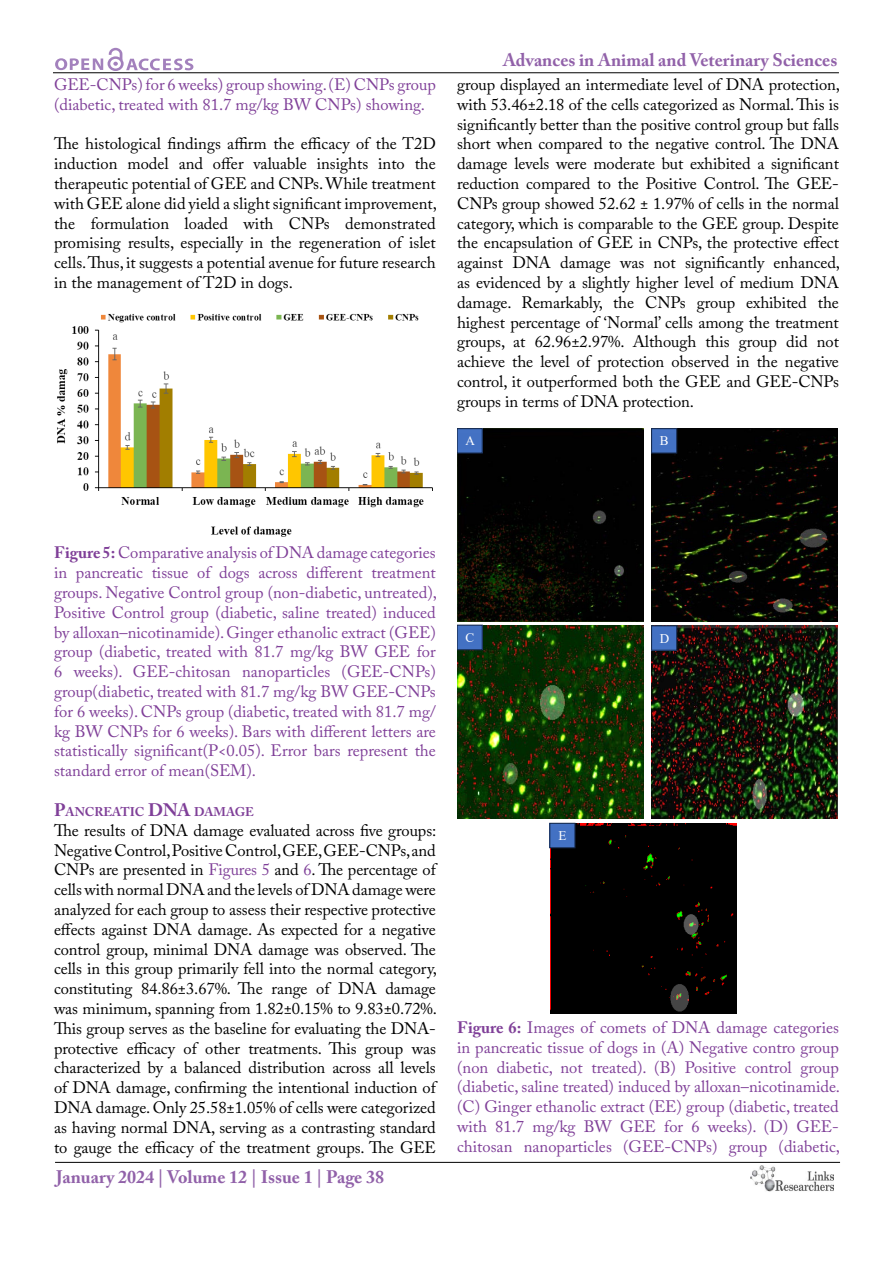
<style>
.page{position:relative;width:893px;height:1263px;background:#fff}
.page>*{position:absolute;margin:0;border:0;box-sizing:border-box;transform-origin:0 0}
.t1{font:700 18px "Adobe Caslon Pro";color:#9161a9}
.t2{font:16.5px/19.8px "Adobe Caslon Pro";letter-spacing:-.005em;color:#000;text-align:justify}
.t3{font:16.5px/19.8px "Adobe Caslon Pro";color:#7f3f98;text-align:justify}
.t4{font:13.2px "Times New Roman";color:#fff}
.t5{font:700 12.6px "Adobe Caslon Pro";color:#7f3f98}
.s1{font-weight:700}
.s2{font-size:18px}
.s3{color:#7f3f98}
</style>
<div class="page">
<hr style="left:53px;top:72px;width:786px;height:1px;background:#000">
<hr style="left:55px;top:1162px;width:785px;height:1px;background:#000">
<svg style="left:55px;top:48px;width:138px;height:23px"></svg>
<img style="left:750px;top:1166px;width:83px;height:26px">
<img style="left:57px;top:313px;width:376px;height:224px">
<img style="left:457px;top:428px;width:187px;height:193px">
<img style="left:651px;top:428px;width:186px;height:193px">
<img style="left:457px;top:625px;width:187px;height:193px">
<img style="left:651px;top:625px;width:186px;height:193px">
<div style="left:550px;top:824px;width:186px;height:189px;background:#000"></div>
<div style="left:651px;top:429px;width:26px;height:24px;background:#4472c4"></div>
<div style="left:651px;top:428px;width:26px;height:26px;border:1px solid #172c51"></div>
<img style="left:652px;top:433px;width:24px;height:16px">
<div style="left:457px;top:429px;width:25px;height:24px;background:#4472c4"></div>
<div style="left:457px;top:428px;width:26px;height:26px;border:1px solid #172c51"></div>
<img style="left:458px;top:433px;width:24px;height:16px">
<div style="left:651px;top:626px;width:26px;height:24px;background:#4472c4"></div>
<div style="left:651px;top:625px;width:26px;height:26px;border:1px solid #172c51"></div>
<img style="left:652px;top:630px;width:24px;height:16px">
<div style="left:457px;top:625px;width:25px;height:25px;background:#4472c4"></div>
<div style="left:457px;top:625px;width:26px;height:25px;border:1px solid #172c51"></div>
<img style="left:458px;top:630px;width:24px;height:15px">
<div style="left:550px;top:823px;width:25px;height:25px;background:#4472c4"></div>
<div style="left:549px;top:823px;width:26px;height:25px;border:1px solid #172c51"></div>
<img style="left:550px;top:828px;width:24px;height:15px">
<p class="t3" style="left:54px;top:74px;width:383px">GEE-CNPs) for 6 weeks) group showing. (E) CNPs group (diabetic, treated with 81.7 mg/kg BW CNPs) showing.</p>
<p class="t2" style="left:54px;top:134px;width:384px">The histological findings affirm the efficacy of the T2D induction model and offer valuable insights into the therapeutic potential of GEE and CNPs. While treatment with GEE alone did yield a slight significant improvement, the formulation loaded with CNPs demonstrated promising results, especially in the regeneration of islet cells. Thus, it suggests a potential avenue for future research in the management of T2D in dogs.</p>
<p class="t1" style="left:503px;top:50px;width:336px">Advances in Animal and Veterinary Sciences</p>
<p class="t2" style="left:457px;top:74px;width:384px">group displayed an intermediate level of DNA protection, with 53.46±2.18 of the cells categorized as Normal. This is significantly better than the positive control group but falls short when compared to the negative control. The DNA damage levels were moderate but exhibited a significant reduction compared to the Positive Control. The GEE-CNPs group showed 52.62 ± 1.97% of cells in the normal category, which is comparable to the GEE group. Despite the encapsulation of GEE in CNPs, the protective effect against DNA damage was not significantly enhanced, as evidenced by a slightly higher level of medium DNA damage. Remarkably, the CNPs group exhibited the highest percentage of ‘Normal’ cells among the treatment groups, at 62.96±2.97%. Although this group did not achieve the level of protection observed in the negative control, it outperformed both the GEE and GEE-CNPs groups in terms of DNA protection.</p>
<p class="t4" style="left:466px;top:432px;width:11px">A</p>
<p class="t4" style="left:660px;top:432px;width:10px">B</p>
<p class="t3" style="left:54px;top:543px;width:384px"><span class="s1">Figure 5:</span> Comparative analysis of DNA damage categories in pancreatic tissue of dogs across different treatment groups. Negative Control group (non-diabetic, untreated), Positive Control group (diabetic, saline treated) induced by alloxan–nicotinamide). Ginger ethanolic extract (GEE) group (diabetic, treated with 81.7 mg/kg BW GEE for 6 weeks). GEE-chitosan nanoparticles (GEE-CNPs) group(diabetic, treated with 81.7 mg/kg BW GEE-CNPs for 6 weeks). CNPs group (diabetic, treated with 81.7 mg/ kg BW CNPs for 6 weeks). Bars with different letters are statistically significant(P&lt;0.05). Error bars represent the standard error of mean(SEM).</p>
<p class="t5" style="left:54px;top:804px;width:110px"><span class="s2">P</span>ANCREATIC <span class="s2">DNA</span></p>
<p class="t5" style="left:194px;top:804px;width:61px">DAMAGE</p>
<p class="t2" style="left:54px;top:820px;width:384px">The results of DNA damage evaluated across five groups:<br>Negative Control, Positive Control, GEE, GEE-CNPs, and CNPs are presented in <span class="s3">Figures 5</span> and <span class="s3">6</span>. The percentage of cells with normal DNA and the levels of DNA damage were analyzed for each group to assess their respective protective effects against DNA damage. As expected for a negative control group, minimal DNA damage was observed. The cells in this group primarily fell into the normal category, constituting 84.86±3.67%. The range of DNA damage was minimum, spanning from 1.82±0.15% to 9.83±0.72%.<br>This group serves as the baseline for evaluating the DNA&shy;protective efficacy of other treatments. This group was characterized by a balanced distribution across all levels of DNA damage, confirming the intentional induction of DNA damage. Only 25.58±1.05% of cells were categorized as having normal DNA, serving as a contrasting standard to gauge the efficacy of the treatment groups. The GEE</p>
<p class="t1" style="left:56px;top:1166px;width:329px">January 2024 | Volume 12 | Issue 1 | Page 38</p>
<p class="t4" style="left:466px;top:628px;width:10px">C</p>
<p class="t4" style="left:660px;top:629px;width:11px">D</p>
<p class="t4" style="left:558px;top:826px;width:10px">E</p>
<p class="t3" style="left:457px;top:1017px;width:384px"><span class="s1">Figure 6:</span> Images of comets of DNA damage categories in pancreatic tissue of dogs in (A) Negative contro group (non diabetic, not treated). (B) Positive control group (diabetic, saline treated) induced by alloxan–nicotinamide. (C) Ginger ethanolic extract (EE) group (diabetic, treated with 81.7 mg/kg BW GEE for 6 weeks). (D) GEE&shy;chitosan nanoparticles (GEE-CNPs) group (diabetic,</p>
</div>
